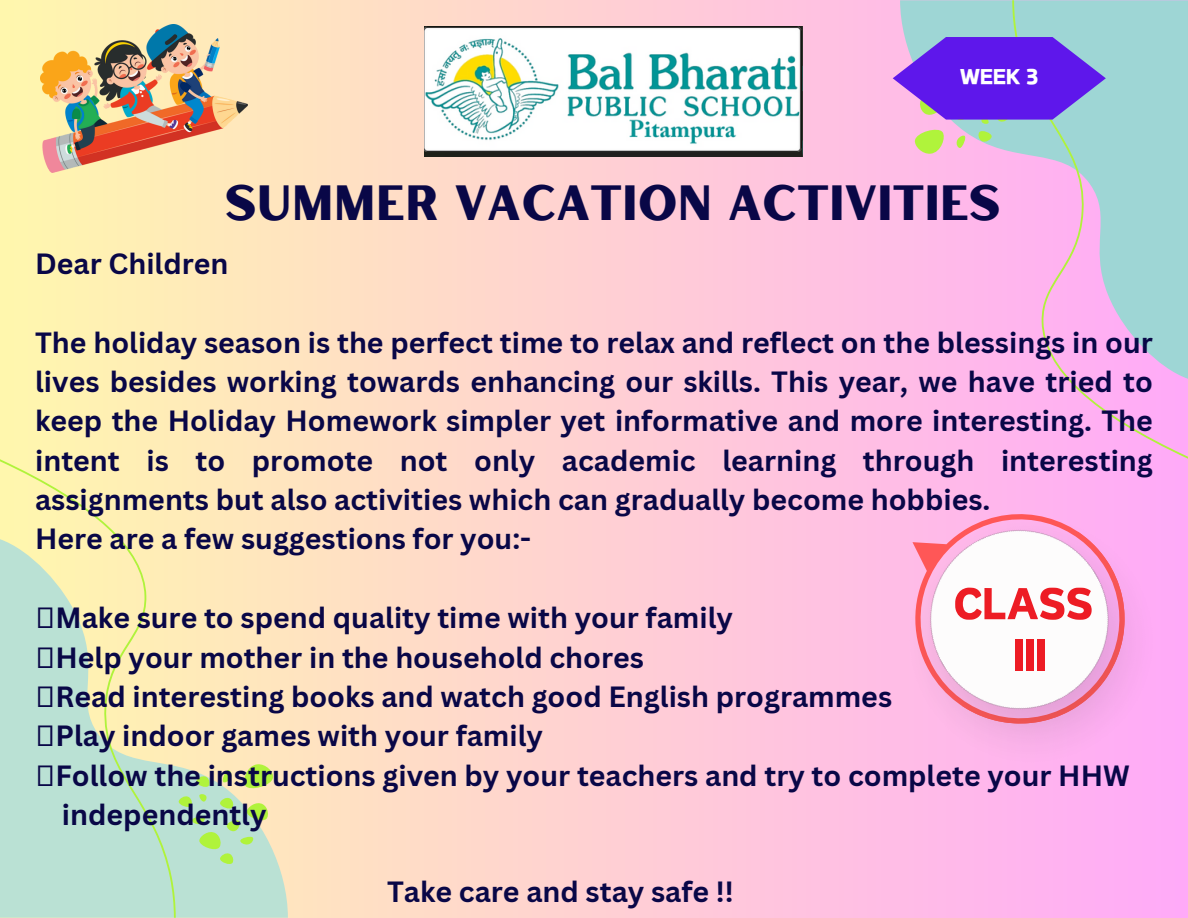
<style>
.page{position:relative;width:1188px;height:918px;background:#fff}
.page>*{position:absolute;margin:0;border:0;box-sizing:border-box;transform-origin:0 0}
.t1{font:52.5px/51.8px "Canva Sweet Heart";color:#ed1c24;text-align:center}
.t2{font:49.5px "Hertical Sans";color:#090747}
.t3{font:700 28.5px/39.3px "Canva Sans";color:#090747}
.t4{font:25.5px "Canva Sweet Heart";color:#fff}
</style>
<div class="page">
<div style="left:0;top:0;width:1188px;height:918px;background:linear-gradient(to right,#fff7ad,#ffaaf8)"></div>
<svg style="left:176px;top:539px;width:112px;height:379px;background:#f2e6bf"></svg>
<svg style="left:179px;top:764px;width:95px;height:102px;background:#c7e5b1"></svg>
<svg style="left:0;top:459px;width:176px;height:459px;background:#d7e7c3"></svg>
<svg style="left:900px;top:0;width:112px;height:379px;background:#f2bce6"></svg>
<svg style="left:1012px;top:0;width:176px;height:453px;background:#cec3e1"></svg>
<img style="left:424px;top:26px;width:378px;height:131px">
<img style="left:41px;top:24px;width:207px;height:149px">
<img style="left:846px;top:453px;width:342px;height:373px">
<svg style="left:893px;top:37px;width:213px;height:117px;background:#8c6ddd"></svg>
<p class="t4" style="left:960px;top:65px;width:81px">WEEK 3</p>
<h2 class="t2" style="left:225px;top:168px;width:777px">SUMMER VACATION ACTIVITIES</h2>
<p class="t3" style="left:35px;top:243px;width:195px">Dear Children</p>
<p class="t3" style="left:35px;top:322px;width:1119px">The holiday season is the perfect time to relax and reflect on the blessings in our lives besides working towards enhancing our skills. This year, we have tried to keep the Holiday Homework simpler yet informative and more interesting. The intent is to promote not only academic learning through interesting assignments but also activities which can gradually become hobbies.<br>Here are a few suggestions for you:-</p>
<h2 class="t1" style="left:954px;top:577px;width:140px">CLASS<br>III</h2>
<p class="t3" style="left:35px;top:598px;width:699px">⮚ Make sure to spend quality time with your family</p>
<p class="t3" style="left:35px;top:637px;width:610px">⮚ Help your mother in the household chores</p>
<p class="t3" style="left:35px;top:676px;width:859px">⮚ Read interesting books and watch good English programmes</p>
<p class="t3" style="left:35px;top:716px;width:509px">⮚ Play indoor games with your family</p>
<p class="t3" style="left:35px;top:755px;width:1096px">⮚ Follow the instructions given by your teachers and try to complete your HHW</p>
<p class="t3" style="left:62px;top:794px;width:206px">independently</p>
<h1 class="t3" style="left:387px;top:871px;width:348px">Take care and stay safe !!</h1>
</div>
